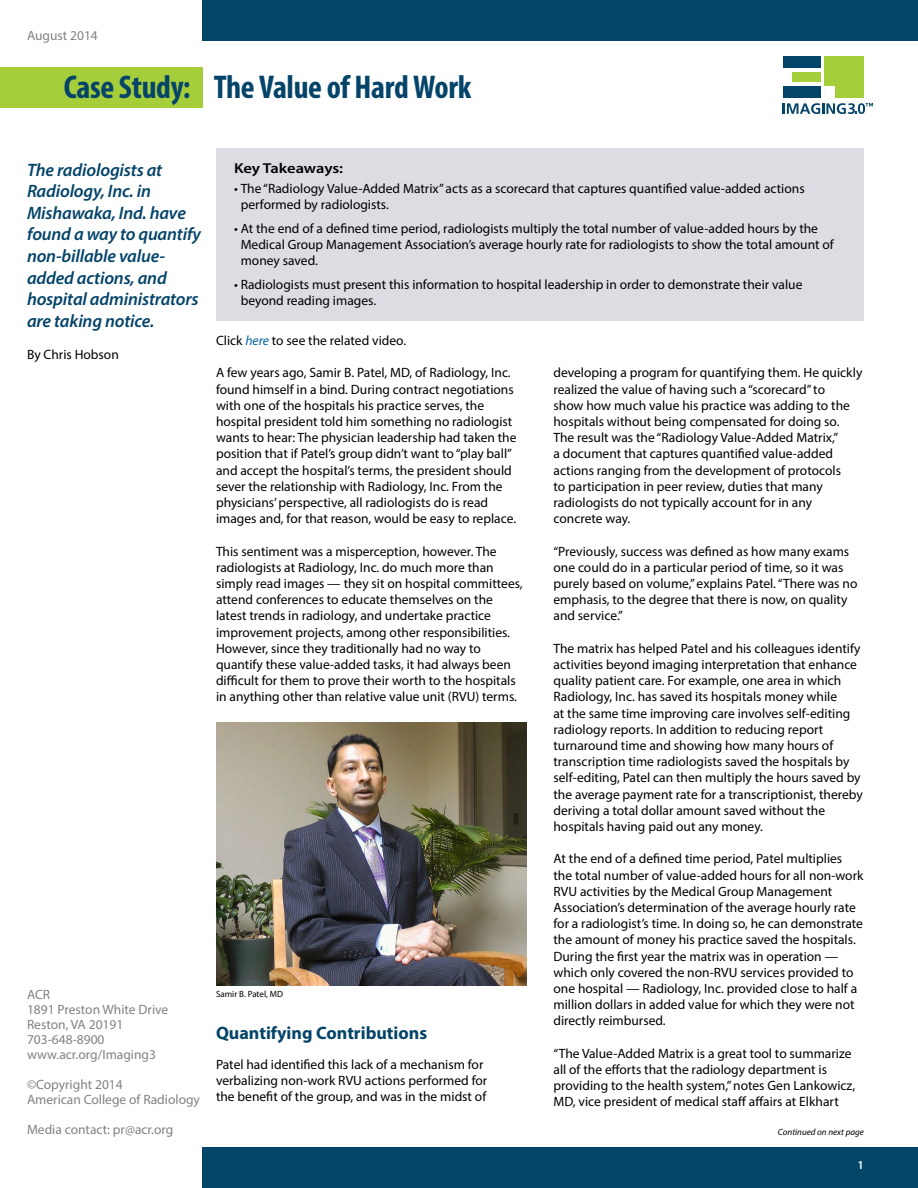
<style>
.page{position:relative;width:918px;height:1188px;background:#fff}
.page>*{position:absolute;margin:0;border:0;box-sizing:border-box;transform-origin:0 0}
.t1{font:700 condensed 33px "Myriad Pro";letter-spacing:-.01em;color:#054469}
.t2{font:italic 600 18px/21.6px "Myriad Pro";letter-spacing:-.01em;color:#054469}
.t3{font:700 18px "Myriad Pro";color:#054469}
.t4{font:600 14.4px "Myriad Pro";letter-spacing:-.01em;color:#000;scale:1.15 1}
.t5{font:13.5px/16.2px "Myriad Pro";color:#000}
.t6{font:13.5px/15px "Myriad Pro";color:#808285}
.t7{font:600 12px "Myriad Pro";color:#fff}
.t8{font:italic 9px "Myriad Pro";color:#000}
.t9{font:9px "Myriad Pro";color:#000}
.s1{font-style:italic;color:#0065a0}
</style>
<div class="page">
<div style="left:202px;top:0;width:716px;height:40px;background:#04456a"></div>
<div style="left:0;top:68px;width:202px;height:40px;background:#a6ce3a"></div>
<div style="left:202px;top:1148px;width:716px;height:40px;background:#04456a"></div>
<div style="left:783px;top:56px;width:38px;height:11px;background:#054469"></div>
<div style="left:792px;top:73px;width:29px;height:9px;background:#a5ce3b"></div>
<div style="left:783px;top:86px;width:38px;height:12px;background:#054469"></div>
<div style="left:824px;top:56px;width:40px;height:41px;background:#a5ce3b"></div>
<svg style="left:783px;top:103px;width:90px;height:11px"></svg>
<div style="left:824px;top:86px;width:11px;height:12px;background:#fff;border:1px solid #fff"></div>
<div style="left:216px;top:148px;width:648px;height:172px;background:#dbdde3"></div>
<img style="left:216px;top:723px;width:310px;height:262px">
<p class="t6" style="left:27px;top:28px;width:72px">August 2014</p>
<h1 class="t1" style="left:64px;top:67px;width:409px">Case Study: The Value of Hard Work</h1>
<h2 class="t2" style="left:27px;top:158px;width:176px">The radiologists at<br>Radiology, Inc. in<br>Mishawaka, Ind. have found a way to quantify non-billable value&shy;added actions, and hospital administrators are taking notice.</h2>
<p class="t5" style="left:27px;top:346px;width:93px">By Chris Hobson</p>
<p class="t6" style="left:27px;top:987px;width:143px">ACR<br>1891 Preston White Drive<br>Reston, VA 20191<br>703-648-8900 www.acr.org/Imaging3</p>
<p class="t6" style="left:27px;top:1077px;width:175px">©Copyright 2014<br>American College of Radiology</p>
<p class="t6" style="left:27px;top:1122px;width:148px">Media contact: pr@acr.org</p>
<p class="t4" style="left:234px;top:159px;width:96px">Key Takeaways:</p>
<p class="t5" style="left:241px;top:180px;width:566px;text-indent:-7px">• The “Radiology Value-Added Matrix” acts as a scorecard that captures quantified value-added actions performed by radiologists.</p>
<p class="t5" style="left:241px;top:220px;width:595px;text-indent:-7px">• At the end of a defined time period, radiologists multiply the total number of value-added hours by the<br>Medical Group Management Association’s average hourly rate for radiologists to show the total amount of money saved.</p>
<p class="t5" style="left:241px;top:276px;width:563px;text-indent:-7px">• Radiologists must present this information to hospital leadership in order to demonstrate their value beyond reading images.</p>
<p class="t5" style="left:216px;top:332px;width:192px">Click <span class="s1">here</span> to see the related video.</p>
<p class="t5" style="left:216px;top:365px;width:302px">A few years ago, Samir B. Patel, MD, of Radiology, Inc. found himself in a bind. During contract negotiations with one of the hospitals his practice serves, the hospital president told him something no radiologist wants to hear: The physician leadership had taken the position that if Patel’s group didn’t want to “play ball” and accept the hospital’s terms, the president should sever the relationship with Radiology, Inc. From the physicians’ perspective, all radiologists do is read images and, for that reason, would be easy to replace.</p>
<p class="t5" style="left:216px;top:543px;width:308px">This sentiment was a misperception, however. The radiologists at Radiology, Inc. do much more than simply read images — they sit on hospital committees, attend conferences to educate themselves on the latest trends in radiology, and undertake practice improvement projects, among other responsibilities.<br>However, since they traditionally had no way to quantify these value-added tasks, it had always been difficult for them to prove their worth to the hospitals in anything other than relative value unit (RVU) terms.</p>
<p class="t5" style="left:554px;top:365px;width:310px">developing a program for quantifying them. He quickly realized the value of having such a “scorecard” to<br>show how much value his practice was adding to the hospitals without being compensated for doing so.<br>The result was the “Radiology Value-Added Matrix,”<br>a document that captures quantified value-added actions ranging from the development of protocols<br>to participation in peer review, duties that many radiologists do not typically account for in any concrete way.</p>
<p class="t5" style="left:554px;top:543px;width:305px">“Previously, success was defined as how many exams one could do in a particular period of time, so it was purely based on volume,” explains Patel. “There was no emphasis, to the degree that there is now, on quality and service.”</p>
<p class="t5" style="left:554px;top:640px;width:311px">The matrix has helped Patel and his colleagues identify activities beyond imaging interpretation that enhance quality patient care. For example, one area in which Radiology, Inc. has saved its hospitals money while<br>at the same time improving care involves self-editing radiology reports. In addition to reducing report turnaround time and showing how many hours of transcription time radiologists saved the hospitals by self-editing, Patel can then multiply the hours saved by the average payment rate for a transcriptionist, thereby deriving a total dollar amount saved without the hospitals having paid out any money.</p>
<p class="t5" style="left:554px;top:851px;width:312px">At the end of a defined time period, Patel multiplies the total number of value-added hours for all non-work RVU activities by the Medical Group Management Association’s determination of the average hourly rate for a radiologist’s time. In doing so, he can demonstrate the amount of money his practice saved the hospitals.<br>During the first year the matrix was in operation — which only covered the non-RVU services provided to one hospital — Radiology, Inc. provided close to half a million dollars in added value for which they were not directly reimbursed.</p>
<p class="t5" style="left:554px;top:1045px;width:303px">“The Value-Added Matrix is a great tool to summarize all of the efforts that the radiology department is providing to the health system,” notes Gen Lankowicz, MD, vice president of medical staff affairs at Elkhart</p>
<p class="t9" style="left:216px;top:988px;width:69px">Samir B. Patel, MD</p>
<h2 class="t3" style="left:216px;top:1022px;width:213px">Quantifying Contributions</h2>
<p class="t5" style="left:216px;top:1056px;width:273px">Patel had identified this lack of a mechanism for verbalizing non-work RVU actions performed for the benefit of the group, and was in the midst of</p>
<p class="t8" style="left:778px;top:1126px;width:88px">Continued on next page</p>
<p class="t7" style="left:858px;top:1157px;width:8px">1</p>
</div>
